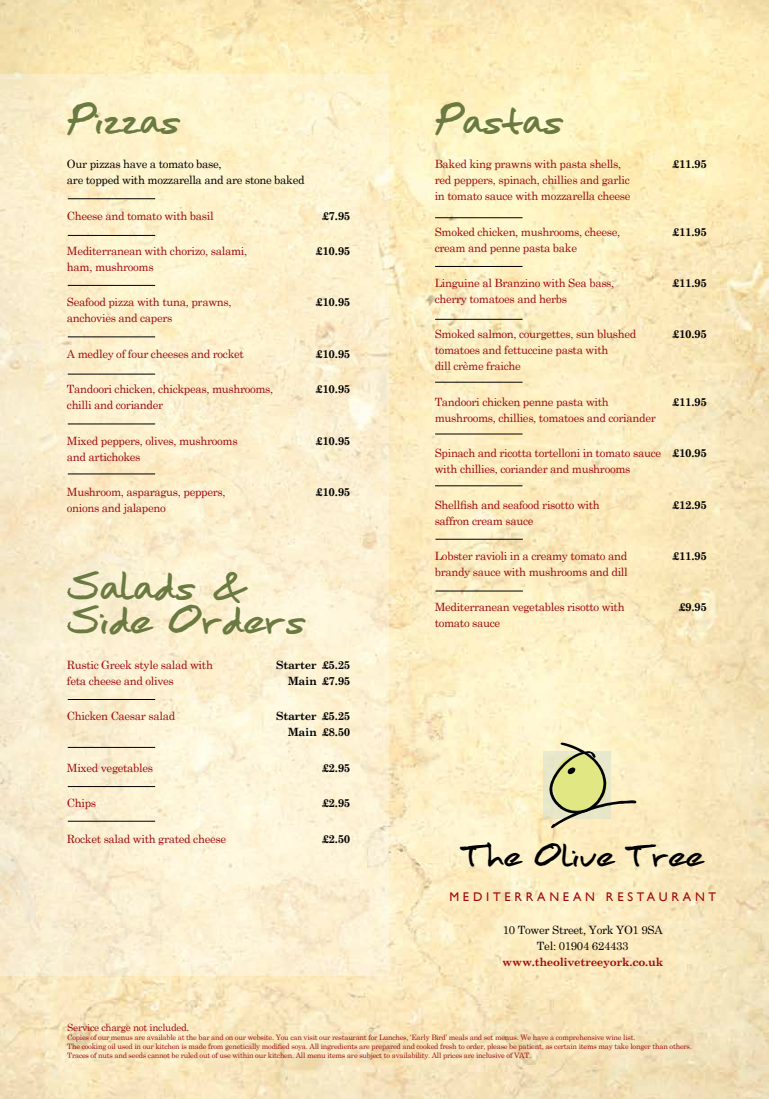
<style>
.page{position:relative;width:769px;height:1099px;background:#fff}
.page>*{position:absolute;margin:0;border:0;box-sizing:border-box;transform-origin:0 0}
.t1{font:43.38px/34.2px "Moan Hand";color:#6a7a41}
.t2{font:35.12px "Moan Hand";color:#000}
.t3{font:12.5px "Gill Sans";letter-spacing:.3em;color:#9e0b0f}
.t4{font:11.38px/16px "Century Schoolbook";letter-spacing:-.03em;color:#9e0b0f}
.t5{font:700 11.38px/16px "Century Schoolbook";letter-spacing:-.03em;color:#000;text-align:right}
.t6{font:11.38px/16px "Century Schoolbook";letter-spacing:-.03em;color:#000}
.t7{font:700 11.38px "Century Schoolbook";letter-spacing:-.025em;color:#9e0b0f}
.t8{font:10px "Century Schoolbook";letter-spacing:-.03em;color:#9e0b0f}
.t9{font:7.38px/9.1px "Century Schoolbook";letter-spacing:-.03em;color:#9e0b0f}
.s1{font-weight:700;color:#000}
</style>
<div class="page">
<img style="left:0;top:0;width:769px;height:1098px">
<svg style="left:0;top:74px;width:389px;height:901px;background:#fbefcf"></svg>
<hr style="left:68px;top:198px;width:87px;height:1px;background:#000">
<hr style="left:68px;top:235px;width:87px;height:1px;background:#000">
<hr style="left:68px;top:285px;width:87px;height:1px;background:#000">
<hr style="left:68px;top:336px;width:87px;height:1px;background:#000">
<hr style="left:68px;top:374px;width:87px;height:1px;background:#000">
<div style="left:543px;top:751px;width:68px;height:67px;background:#e8e7c9"></div>
<svg style="left:549px;top:742px;width:87px;height:86px"></svg>
<div style="left:568px;top:767px;width:7px;height:7px;background:#000;border-radius:2px"></div>
<hr style="left:435px;top:217px;width:87px;height:1px;background:#000">
<hr style="left:435px;top:266px;width:87px;height:1px;background:#000">
<hr style="left:435px;top:319px;width:87px;height:1px;background:#000">
<hr style="left:435px;top:382px;width:87px;height:1px;background:#000">
<hr style="left:435px;top:434px;width:87px;height:1px;background:#000">
<hr style="left:435px;top:485px;width:87px;height:1px;background:#000">
<hr style="left:68px;top:424px;width:87px;height:1px;background:#000">
<hr style="left:68px;top:699px;width:87px;height:1px;background:#000">
<hr style="left:68px;top:786px;width:87px;height:1px;background:#000">
<hr style="left:68px;top:473px;width:87px;height:1px;background:#000">
<hr style="left:435px;top:539px;width:88px;height:1px;background:#000">
<hr style="left:68px;top:747px;width:87px;height:1px;background:#000">
<hr style="left:68px;top:821px;width:87px;height:1px;background:#000">
<hr style="left:435px;top:591px;width:88px;height:1px;background:#000">
<h1 class="t1" style="left:67px;top:101px;width:115px">Pizzas</h1>
<p class="t6" style="left:67px;top:156px;width:239px">Our pizzas have a tomato base,<br>are topped with mozzarella and are stone baked</p>
<p class="t4" style="left:67px;top:207px;width:148px">Cheese and tomato with basil</p>
<p class="t5" style="left:322px;top:207px;width:30px">£7.95</p>
<p class="t4" style="left:67px;top:243px;width:182px">Mediterranean with chorizo, salami,</p>
<p class="t5" style="left:316px;top:243px;width:36px">£10.95</p>
<p class="t4" style="left:67px;top:259px;width:88px">ham, mushrooms</p>
<p class="t4" style="left:67px;top:294px;width:166px">Seafood pizza with tuna, prawns,</p>
<p class="t5" style="left:316px;top:294px;width:36px">£10.95</p>
<p class="t4" style="left:67px;top:310px;width:107px">anchovies and capers</p>
<p class="t4" style="left:67px;top:345px;width:178px">A medley of four cheeses and rocket</p>
<p class="t5" style="left:316px;top:346px;width:36px">£10.95</p>
<p class="t4" style="left:67px;top:381px;width:208px">Tandoori chicken, chickpeas, mushrooms,</p>
<p class="t5" style="left:316px;top:381px;width:36px">£10.95</p>
<p class="t4" style="left:67px;top:397px;width:98px">chilli and coriander</p>
<p class="t4" style="left:67px;top:432px;width:172px">Mixed peppers, olives, mushrooms</p>
<p class="t5" style="left:316px;top:432px;width:36px">£10.95</p>
<p class="t4" style="left:67px;top:448px;width:75px">and artichokes</p>
<p class="t4" style="left:67px;top:483px;width:160px">Mushroom, asparagus, peppers,</p>
<p class="t5" style="left:316px;top:484px;width:36px">£10.95</p>
<p class="t4" style="left:67px;top:499px;width:100px">onions and jalapeno</p>
<h1 class="t1" style="left:67px;top:567px;width:240px">Salads &amp;<br>Side Orders</h1>
<p class="t4" style="left:67px;top:656px;width:148px">Rustic Greek style salad with</p>
<p class="t5" style="left:276px;top:656px;width:76px">Starter £5.25</p>
<p class="t4" style="left:67px;top:672px;width:108px">feta cheese and olives</p>
<p class="t5" style="left:288px;top:672px;width:64px">Main £7.95</p>
<p class="t4" style="left:67px;top:708px;width:110px">Chicken Caesar salad</p>
<p class="t5" style="left:276px;top:708px;width:76px">Starter £5.25<br>Main £8.50</p>
<p class="t4" style="left:67px;top:759px;width:88px">Mixed vegetables</p>
<p class="t5" style="left:322px;top:759px;width:30px">£2.95</p>
<p class="t4" style="left:67px;top:794px;width:31px">Chips</p>
<p class="t5" style="left:322px;top:795px;width:30px">£2.95</p>
<p class="t4" style="left:67px;top:830px;width:161px">Rocket salad with grated cheese</p>
<p class="t5" style="left:322px;top:830px;width:30px">£2.50</p>
<h1 class="t1" style="left:435px;top:101px;width:130px">Pastas</h1>
<p class="t4" style="left:435px;top:156px;width:188px">Baked king prawns with pasta shells,</p>
<p class="t5" style="left:673px;top:156px;width:36px">£11.95</p>
<p class="t4" style="left:435px;top:172px;width:197px">red peppers, spinach, chillies and garlic in tomato sauce with mozzarella cheese</p>
<p class="t4" style="left:435px;top:223px;width:187px">Smoked chicken, mushrooms, cheese,</p>
<p class="t5" style="left:673px;top:223px;width:36px">£11.95</p>
<p class="t4" style="left:435px;top:239px;width:144px">cream and penne pasta bake</p>
<p class="t4" style="left:435px;top:275px;width:181px">Linguine al Branzino with Sea bass,</p>
<p class="t5" style="left:673px;top:275px;width:36px">£11.95</p>
<p class="t4" style="left:435px;top:291px;width:134px">cherry tomatoes and herbs</p>
<p class="t4" style="left:435px;top:326px;width:203px">Smoked salmon, courgettes, sun blushed</p>
<p class="t5" style="left:673px;top:326px;width:36px">£10.95</p>
<p class="t4" style="left:435px;top:342px;width:175px">tomatoes and fettuccine pasta with dill crème fraiche</p>
<p class="t4" style="left:435px;top:393px;width:176px">Tandoori chicken penne pasta with</p>
<p class="t5" style="left:673px;top:393px;width:36px">£11.95</p>
<p class="t4" style="left:435px;top:409px;width:223px">mushrooms, chillies, tomatoes and coriander</p>
<p class="t4" style="left:435px;top:445px;width:274px">Spinach and ricotta tortelloni in tomato sauce <span class="s1">£10.95 </span>with chillies, coriander and mushrooms</p>
<p class="t4" style="left:435px;top:496px;width:167px">Shellfish and seafood risotto with</p>
<p class="t5" style="left:673px;top:496px;width:36px">£12.95</p>
<p class="t4" style="left:435px;top:512px;width:100px">saffron cream sauce</p>
<p class="t4" style="left:435px;top:547px;width:194px">Lobster ravioli in a creamy tomato and</p>
<p class="t5" style="left:673px;top:548px;width:36px">£11.95</p>
<p class="t4" style="left:435px;top:563px;width:195px">brandy sauce with mushrooms and dill</p>
<p class="t4" style="left:435px;top:599px;width:192px">Mediterranean vegetables risotto with</p>
<p class="t5" style="left:679px;top:599px;width:30px">£9.95</p>
<p class="t4" style="left:435px;top:615px;width:67px">tomato sauce</p>
<h2 class="t2" style="left:462px;top:833px;width:243px">The Olive Tree</h2>
<p class="t3" style="left:449px;top:889px;width:268px">MEDITERRANEAN RESTAURANT</p>
<p class="t6" style="left:503px;top:922px;width:161px;text-align:center">10 Tower Street, York YO1 9SA<br>Tel: 01904 624433</p>
<p class="t7" style="left:502px;top:955px;width:162px">www.theolivetreeyork.co.uk</p>
<p class="t8" style="left:67px;top:1021px;width:124px">Service charge not included.</p>
<p class="t9" style="left:67px;top:1032px;width:626px">Copies of our menus are available at the bar and on our website. You can visit our restaurant for Lunches, ‘Early Bird’ meals and set menus. We have a comprehensive wine list.<br>The cooking oil used in our kitchen is made from genetically modified soya. All ingredients are prepared and cooked fresh to order, please be patient, as certain items may take longer than others.<br>Traces of nuts and seeds cannot be ruled out of use within our kitchen. All menu items are subject to availability. All prices are inclusive of VAT.</p>
</div>
